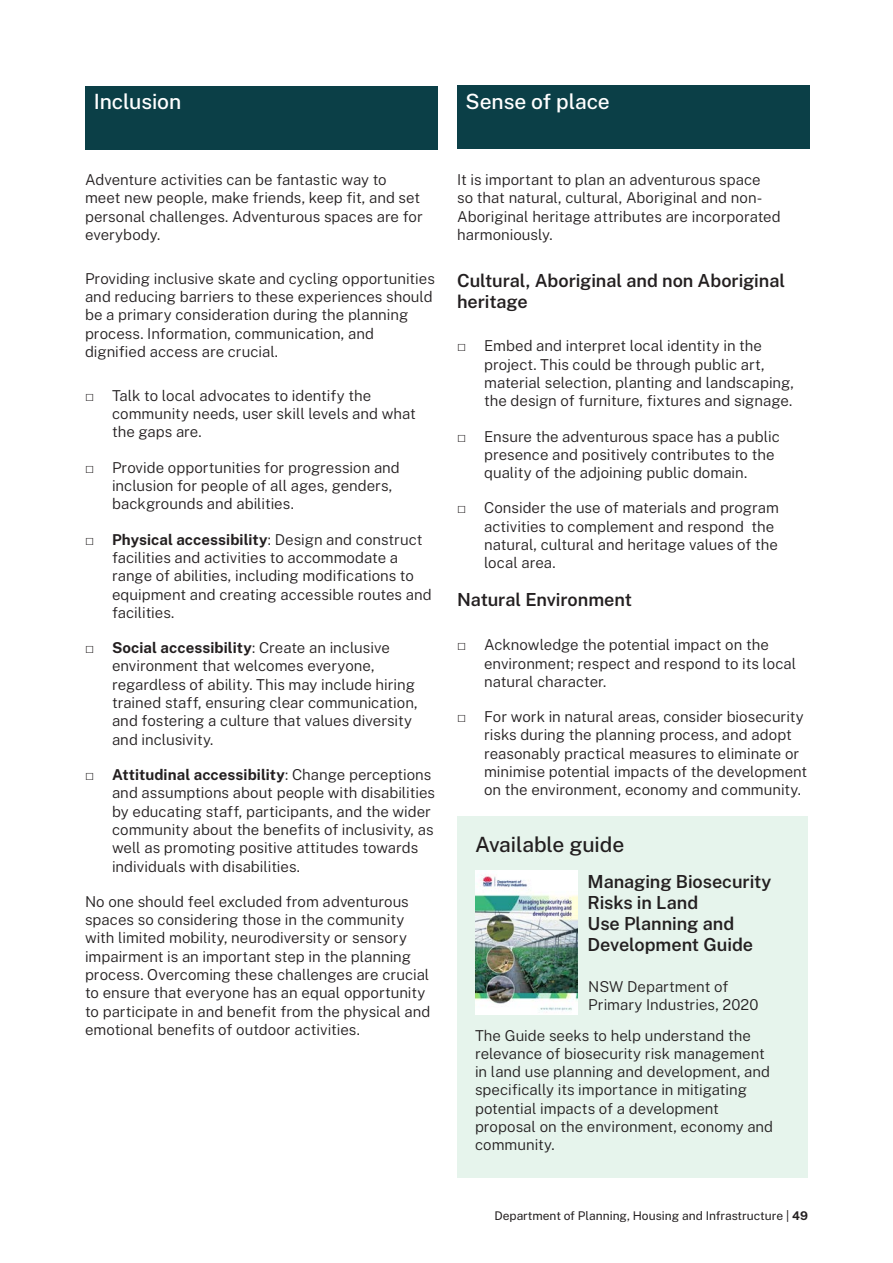
<style>
.page{position:relative;width:893px;height:1263px;background:#fff}
.page>*{position:absolute;margin:0;border:0;box-sizing:border-box;transform-origin:0 0}
.Heading_3{font:500 21px "Public Sans";letter-spacing:-.005em;color:#fff}
.Heading_3-2{font:500 21px "Public Sans";letter-spacing:-.005em;color:#231f20}
.Heading_4{font:600 18px/21px "Public Sans";letter-spacing:-.005em;color:#231f20}
.Body{font:300 15px/18.3px "Public Sans";color:#231f20}
.t1{font:12px "Public Sans";color:#231f20}
.s1{font-family:"Century";font-weight:400}
.s2{font-weight:700}
</style>
<div class="page">
<div style="left:457px;top:85px;width:352px;height:64px;background:#0b3f47"></div>
<div style="left:85px;top:86px;width:352px;height:64px;background:#0b3f47"></div>
<div style="left:457px;top:816px;width:351px;height:362px;background:#e6f4ec"></div>
<img style="left:475px;top:870px;width:102px;height:145px">
<h3 class="Heading_3" style="left:94px;top:88px;width:89px">Inclusion</h3>
<h3 class="Heading_3" style="left:466px;top:87px;width:146px">Sense of place</h3>
<p class="Body" style="left:85px;top:170px;width:339px">Adventure activities can be fantastic way to meet new people, make friends, keep fit, and set personal challenges. Adventurous spaces are for everybody.</p>
<p class="Body" style="left:85px;top:269px;width:351px">Providing inclusive skate and cycling opportunities and reducing barriers to these experiences should be a primary consideration during the planning process. Information, communication, and dignified access are crucial.</p>
<p class="Body" style="left:112px;top:386px;width:305px;text-indent:-27px"><span class="s1">□</span> Talk to local advocates to identify the community needs, user skill levels and what the gaps are.</p>
<p class="Body" style="left:112px;top:458px;width:289px;text-indent:-27px"><span class="s1">□</span> Provide opportunities for progression and inclusion for people of all ages, genders, backgrounds and abilities.</p>
<p class="Body" style="left:112px;top:530px;width:321px;text-indent:-27px"><span class="s1">□</span> <span class="s2">Physical accessibility</span>: Design and construct facilities and activities to accommodate a range of abilities, including modifications to equipment and creating accessible routes and facilities.</p>
<p class="Body" style="left:112px;top:638px;width:307px;text-indent:-27px"><span class="s1">□</span> <span class="s2">Social accessibility</span>: Create an inclusive environment that welcomes everyone, regardless of ability. This may include hiring trained staff, ensuring clear communication, and fostering a culture that values diversity and inclusivity.</p>
<p class="Body" style="left:112px;top:765px;width:324px;text-indent:-27px"><span class="s1">□</span> <span class="s2">Attitudinal accessibility</span>: Change perceptions and assumptions about people with disabilities by educating staff, participants, and the wider community about the benefits of inclusivity, as well as promoting positive attitudes towards individuals with disabilities.</p>
<p class="Body" style="left:85px;top:892px;width:347px">No one should feel excluded from adventurous spaces so considering those in the community with limited mobility, neurodiversity or sensory impairment is an important step in the planning process. Overcoming these challenges are crucial to ensure that everyone has an equal opportunity to participate in and benefit from the physical and emotional benefits of outdoor activities.</p>
<p class="Body" style="left:457px;top:170px;width:325px">It is important to plan an adventurous space<br>so that natural, cultural, Aboriginal and non-Aboriginal heritage attributes are incorporated harmoniously.</p>
<h4 class="Heading_4" style="left:457px;top:269px;width:329px">Cultural, Aboriginal and non Aboriginal heritage</h4>
<p class="Body" style="left:484px;top:336px;width:311px;text-indent:-27px"><span class="s1">□</span> Embed and interpret local identity in the project. This could be through public art, material selection, planting and landscaping, the design of furniture, fixtures and signage.</p>
<p class="Body" style="left:484px;top:426px;width:297px;text-indent:-27px"><span class="s1">□</span> Ensure the adventurous space has a public presence and positively contributes to the quality of the adjoining public domain.</p>
<p class="Body" style="left:484px;top:498px;width:296px;text-indent:-27px"><span class="s1">□</span> Consider the use of materials and program activities to complement and respond the natural, cultural and heritage values of the local area.</p>
<h4 class="Heading_4" style="left:457px;top:589px;width:176px">Natural Environment</h4>
<p class="Body" style="left:484px;top:635px;width:314px;text-indent:-27px"><span class="s1">□</span> Acknowledge the potential impact on the environment; respect and respond to its local natural character.</p>
<p class="Body" style="left:484px;top:707px;width:325px;text-indent:-27px"><span class="s1">□</span> For work in natural areas, consider biosecurity risks during the planning process, and adopt reasonably practical measures to eliminate or minimise potential impacts of the development on the environment, economy and community.</p>
<h3 class="Heading_3-2" style="left:475px;top:830px;width:151px">Available guide</h3>
<h4 class="Heading_4" style="left:588px;top:870px;width:185px">Managing Biosecurity<br>Risks in Land<br>Use Planning and<br>Development Guide</h4>
<p class="Body" style="left:588px;top:977px;width:172px">NSW Department of<br>Primary Industries, 2020</p>
<p class="Body" style="left:475px;top:1025px;width:300px">The Guide seeks to help understand the relevance of biosecurity risk management in land use planning and development, and specifically its importance in mitigating potential impacts of a development proposal on the environment, economy and community.</p>
<p class="t1" style="left:494px;top:1208px;width:315px">Department of Planning, Housing and Infrastructure | <span class="s2">49</span></p>
</div>
